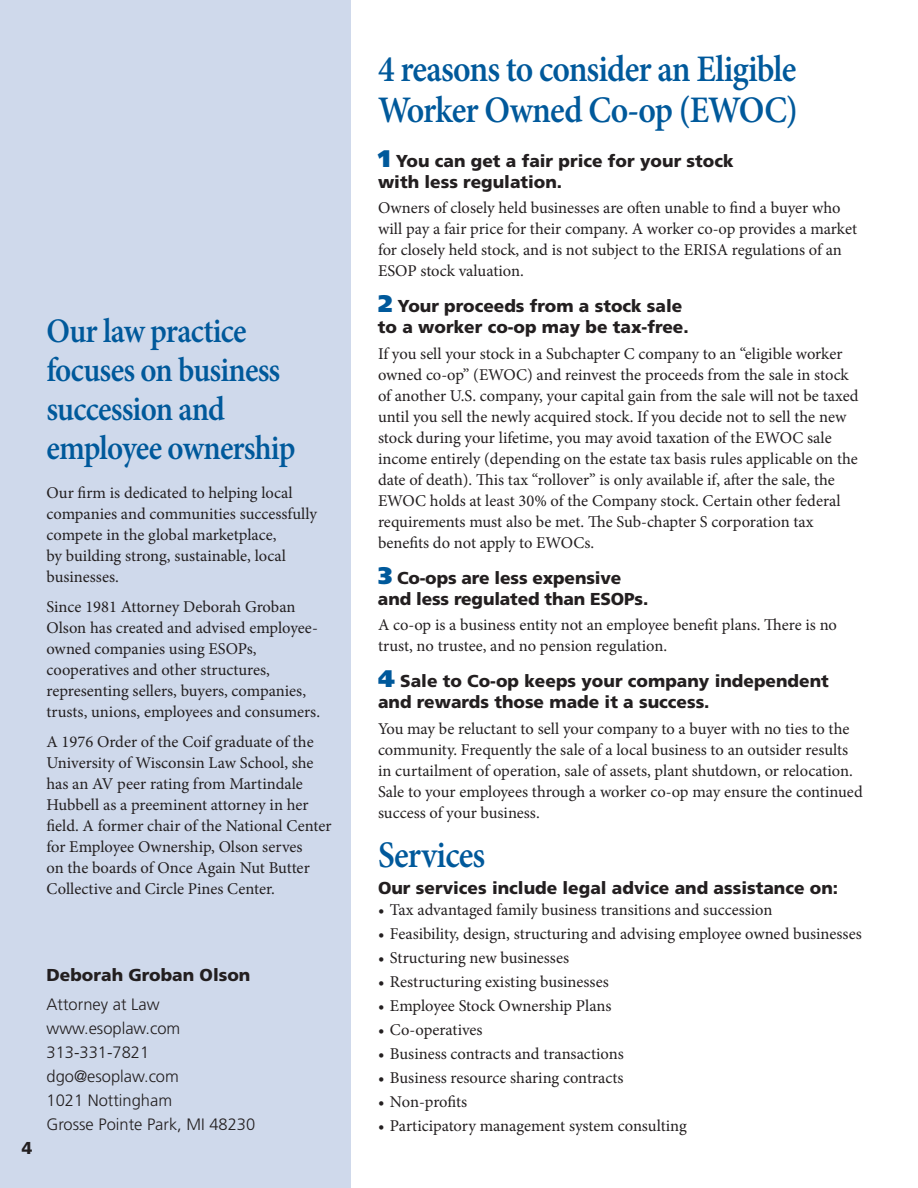
<style>
.page{position:relative;width:918px;height:1188px;background:#fff}
.page>*{position:absolute;margin:0;border:0;box-sizing:border-box;transform-origin:0 0}
.t1{font:600 37.5px/40.5px "Minion Pro";letter-spacing:-.025em;color:#00599b;scale:.9 1}
.t2{font:600 34.5px/39px "Minion Pro";letter-spacing:-.025em;color:#00599b;scale:.9 1}
.t3{font:900 17.25px/21px "Frutiger LT Std";color:#231f20}
.t4{font:16.5px/21px "Minion Pro";letter-spacing:-.005em;color:#231f20}
.t5{font:300 16.5px/24px "Frutiger LT Std";color:#231f20}
.s1{font-size:24px;color:#00599b}
</style>
<div class="page">
<div style="left:0;top:0;width:351px;height:1188px;background:#cfd9eb"></div>
<h2 class="t2" style="left:46px;top:311px;width:278px">Our law practice focuses on business succession and employee ownership</h2>
<p class="t4" style="left:46px;top:482px;width:272px">Our firm is dedicated to helping local companies and communities successfully compete in the global marketplace,<br>by building strong, sustainable, local businesses.</p>
<p class="t4" style="left:46px;top:596px;width:275px">Since 1981 Attorney Deborah Groban Olson has created and advised employee&shy;owned companies using ESOPs, cooperatives and other structures, representing sellers, buyers, companies, trusts, unions, employees and consumers.</p>
<p class="t4" style="left:46px;top:731px;width:286px">A 1976 Order of the Coif graduate of the University of Wisconsin Law School, she has an AV peer rating from Martindale Hubbell as a preeminent attorney in her field. A former chair of the National Center for Employee Ownership, Olson serves<br>on the boards of Once Again Nut Butter Collective and Circle Pines Center.</p>
<p class="t3" style="left:22px;top:1138px;width:12px">4</p>
<p class="t3" style="left:46px;top:964px;width:205px">Deborah Groban Olson</p>
<p class="t5" style="left:46px;top:992px;width:210px">Attorney at Law www.esoplaw.com<br>313-331-7821 dgo@esoplaw.com<br>1021 Nottingham<br>Grosse Pointe Park, MI 48230</p>
<h1 class="t1" style="left:378px;top:49px;width:468px">4 reasons to consider an Eligible<br>Worker Owned Co-op (EWOC)</h1>
<p class="t3" style="left:378px;top:150px;width:357px"><span class="s1">1</span> You can get a fair price for your stock with less regulation.</p>
<p class="t4" style="left:378px;top:198px;width:481px">Owners of closely held businesses are often unable to find a buyer who will pay a fair price for their company. A worker co-op provides a market for closely held stock, and is not subject to the ERISA regulations of an ESOP stock valuation.</p>
<p class="t3" style="left:378px;top:296px;width:312px"><span class="s1">2</span> Your proceeds from a stock sale to a worker co-op may be tax-free.</p>
<p class="t4" style="left:378px;top:343px;width:482px">If you sell your stock in a Subchapter C company to an “eligible worker owned co-op” (EWOC) and reinvest the proceeds from the sale in stock of another U.S. company, your capital gain from the sale will not be taxed until you sell the newly acquired stock. If you decide not to sell the new stock during your lifetime, you may avoid taxation of the EWOC sale income entirely (depending on the estate tax basis rules applicable on the date of death). This tax “rollover” is only available if, after the sale, the EWOC holds at least 30% of the Company stock. Certain other federal requirements must also be met. The Sub-chapter S corporation tax benefits do not apply to EWOCs.</p>
<p class="t3" style="left:378px;top:567px;width:272px"><span class="s1">3</span> Co-ops are less expensive and less regulated than ESOPs.</p>
<p class="t4" style="left:378px;top:615px;width:461px">A co-op is a business entity not an employee benefit plans. There is no trust, no trustee, and no pension regulation.</p>
<p class="t3" style="left:378px;top:671px;width:452px"><span class="s1">4</span> Sale to Co-op keeps your company independent and rewards those made it a success.</p>
<p class="t4" style="left:378px;top:718px;width:486px">You may be reluctant to sell your company to a buyer with no ties to the community. Frequently the sale of a local business to an outsider results in curtailment of operation, sale of assets, plant shutdown, or relocation.<br>Sale to your employees through a worker co-op may ensure the continued success of your business.</p>
<h1 class="t1" style="left:378px;top:835px;width:121px">Services</h1>
<p class="t3" style="left:378px;top:878px;width:462px">Our services include legal advice and assistance on:</p>
<p class="t4" style="left:378px;top:900px;width:396px">• Tax advantaged family business transitions and succession</p>
<p class="t4" style="left:378px;top:924px;width:485px">• Feasibility, design, structuring and advising employee owned businesses</p>
<p class="t4" style="left:378px;top:948px;width:193px">• Structuring new businesses</p>
<p class="t4" style="left:378px;top:972px;width:232px">• Restructuring existing businesses</p>
<p class="t4" style="left:378px;top:996px;width:235px">• Employee Stock Ownership Plans</p>
<p class="t4" style="left:378px;top:1020px;width:106px">• Co-operatives</p>
<p class="t4" style="left:378px;top:1044px;width:247px">• Business contracts and transactions</p>
<p class="t4" style="left:378px;top:1068px;width:247px">• Business resource sharing contracts</p>
<p class="t4" style="left:378px;top:1092px;width:91px">• Non-profits</p>
<p class="t4" style="left:378px;top:1116px;width:310px">• Participatory management system consulting</p>
</div>
